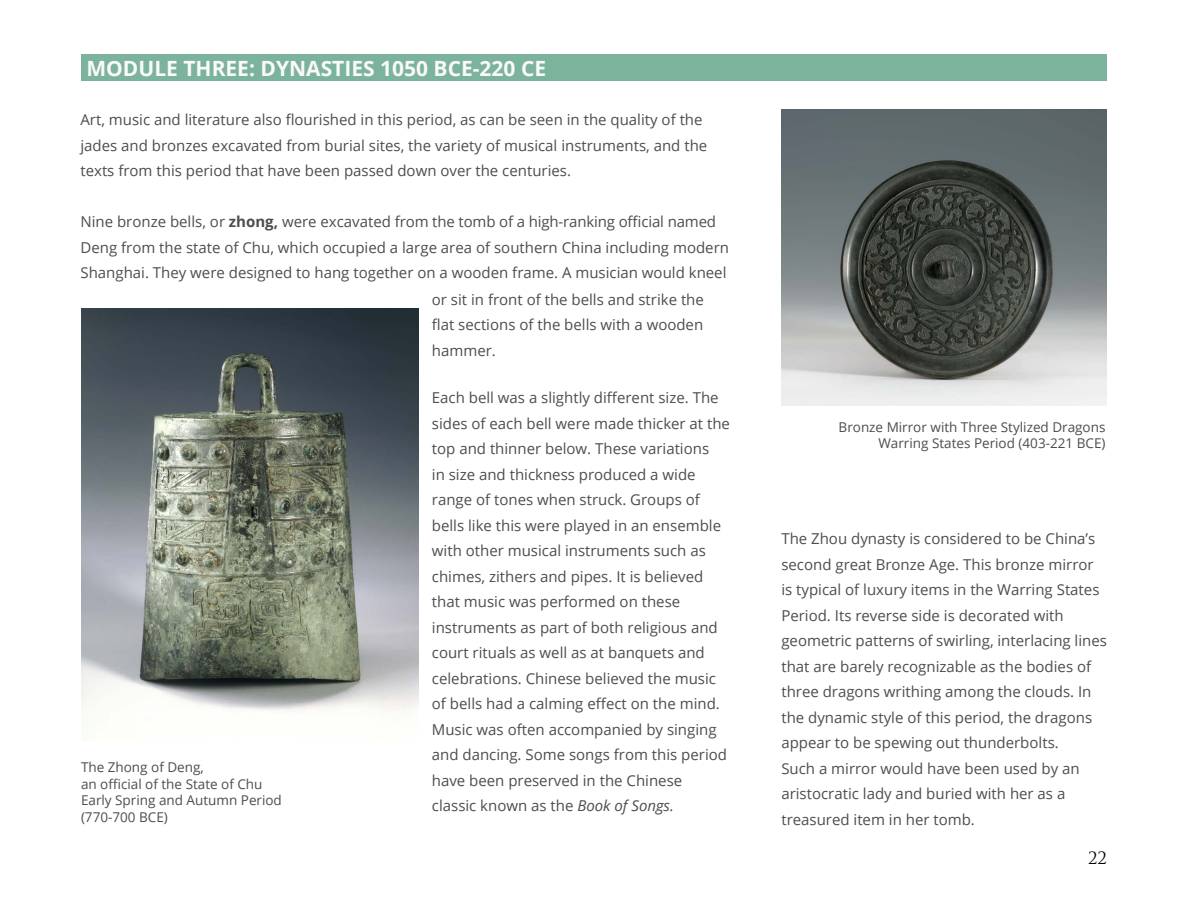
<style>
.page{position:relative;width:1188px;height:918px;background:#fff}
.page>*{position:absolute;margin:0;border:0;box-sizing:border-box;transform-origin:0 0}
.t1{font:700 21px "Open Sans";color:#fafafa}
.t2{font:16.5px "Trajan Pro";color:#000}
.t3{font:15px/25.5px "Open Sans";color:#4d4d4e}
.t4{font:13.5px/16.5px "Open Sans";color:#4d4d4e}
.s1{font-weight:700}
.s2{font-style:italic}
</style>
<div class="page">
<div style="left:81px;top:54px;width:1026px;height:27px;background:#7cb39d"></div>
<img style="left:81px;top:308px;width:337px;height:416px">
<img style="left:781px;top:109px;width:326px;height:296px">
<h1 class="t1" style="left:86px;top:53px;width:461px">MODULE THREE: DYNASTIES 1050 BCE-220 CE</h1>
<p class="t3" style="left:80px;top:106px;width:628px">Art, music and literature also flourished in this period, as can be seen in the quality of the jades and bronzes excavated from burial sites, the variety of musical instruments, and the texts from this period that have been passed down over the centuries.</p>
<p class="t3" style="left:80px;top:208px;width:650px">Nine bronze bells, or <span class="s1">zhong,</span> were excavated from the tomb of a high-ranking official named<br>Deng from the state of Chu, which occupied a large area of southern China including modern<br>Shanghai. They were designed to hang together on a wooden frame. A musician would kneel</p>
<p class="t4" style="left:81px;top:759px;width:202px">The Zhong of Deng,<br>an official of the State of Chu<br>Early Spring and Autumn Period (770-700 BCE)</p>
<p class="t3" style="left:432px;top:286px;width:274px;text-align:justify">or sit in front of the bells and strike the flat sections of the bells with a wooden hammer.</p>
<p class="t3" style="left:432px;top:385px;width:300px">Each bell was a slightly different size. The sides of each bell were made thicker at the top and thinner below. These variations<br>in size and thickness produced a wide range of tones when struck. Groups of bells like this were played in an ensemble with other musical instruments such as chimes, zithers and pipes. It is believed that music was performed on these instruments as part of both religious and court rituals as well as at banquets and celebrations. Chinese believed the music of bells had a calming effect on the mind.<br>Music was often accompanied by singing and dancing. Some songs from this period have been preserved in the Chinese classic known as the <span class="s2">Book of Songs.</span></p>
<p class="t4" style="left:839px;top:418px;width:268px;text-align:right">Bronze Mirror with Three Stylized Dragons<br>Warring States Period (403-221 BCE)</p>
<p class="t3" style="left:781px;top:526px;width:327px">The Zhou dynasty is considered to be China’s second great Bronze Age. This bronze mirror is typical of luxury items in the Warring States Period. Its reverse side is decorated with geometric patterns of swirling, interlacing lines that are barely recognizable as the bodies of three dragons writhing among the clouds. In the dynamic style of this period, the dragons appear to be spewing out thunderbolts.<br>Such a mirror would have been used by an aristocratic lady and buried with her as a treasured item in her tomb.</p>
<p class="t2" style="left:1088px;top:847px;width:20px">22</p>
</div>
